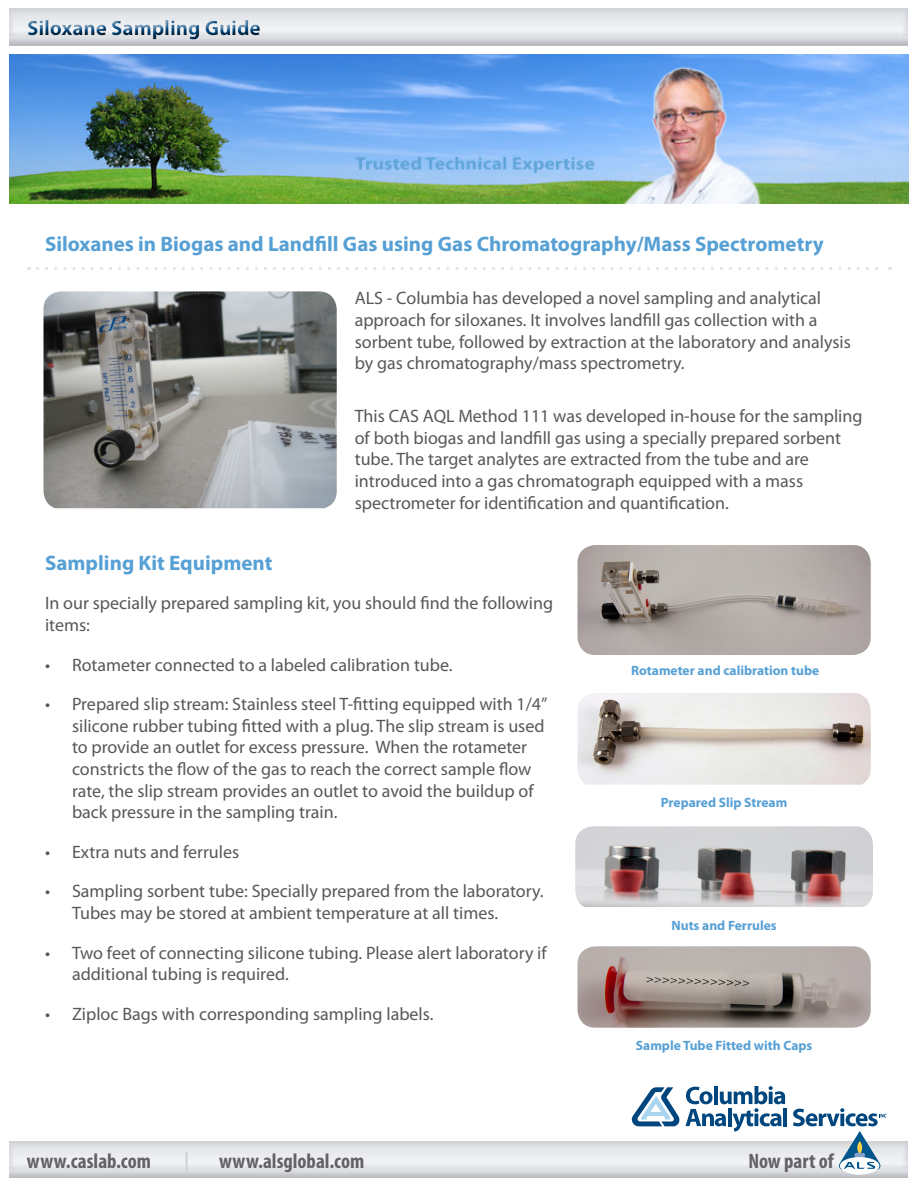
<style>
.page{position:relative;width:918px;height:1188px;background:#fff}
.page>*{position:absolute;margin:0;border:0;box-sizing:border-box;transform-origin:0 0}
.t1{font:700 21px "Myriad Pro";color:#56a0d5}
.t2{font:700 condensed 21px "Myriad Pro";color:#636366}
.t3{font:700 21px "Myriad Pro";color:#00467e}
.t4{font:700 condensed 21px "Myriad Pro";color:#d1d2d4}
.t5{font:18px/21.6px "Myriad Pro";color:#57585a}
.t6{font:700 13.5px "Myriad Pro";color:#56a0d5}
</style>
<div class="page">
<div style="left:9px;top:9px;width:899px;height:37px;background:#bcbdc0"></div>
<img style="left:9px;top:9px;width:899px;height:33px">
<svg style="left:632px;top:1086px;width:153px;height:46px"></svg>
<hr style="left:783px;top:1108px;width:4px;height:18px;background:#00467e">
<svg style="left:793px;top:1108px;width:94px;height:18px"></svg>
<svg style="left:840px;top:1174px;width:39px;height:1px"></svg>
<img style="left:836px;top:1131px;width:46px;height:43px">
<div style="left:23px;top:14px;width:243px;height:30px;background:#e2e3e7"></div>
<div style="left:23px;top:15px;width:245px;height:30px;background:#231f20;opacity:.75"></div>
<img style="left:9px;top:55px;width:900px;height:149px">
<svg style="left:37px;top:267px;width:854px;height:3px"></svg>
<img style="left:44px;top:291px;width:293px;height:217px">
<img style="left:578px;top:545px;width:293px;height:110px">
<img style="left:577px;top:693px;width:294px;height:92px">
<img style="left:577px;top:946px;width:294px;height:82px">
<img style="left:575px;top:826px;width:298px;height:81px">
<p class="t3" style="left:27px;top:14px;width:235px">Siloxane Sampling Guide</p>
<p class="t1" style="left:45px;top:230px;width:780px">Siloxanes in Biogas and Landfill Gas using Gas Chromatography/Mass Spectrometry</p>
<p class="t5" style="left:355px;top:287px;width:498px">ALS - Columbia has developed a novel sampling and analytical approach for siloxanes. It involves landfill gas collection with a sorbent tube, followed by extraction at the laboratory and analysis by gas chromatography/mass spectrometry.</p>
<p class="t5" style="left:355px;top:405px;width:509px">This CAS AQL Method 111 was developed in-house for the sampling of both biogas and landfill gas using a specially prepared sorbent tube. The target analytes are extracted from the tube and are introduced into a gas chromatograph equipped with a mass spectrometer for identification and quantification.</p>
<p class="t1" style="left:45px;top:549px;width:229px">Sampling Kit Equipment</p>
<p class="t5" style="left:45px;top:592px;width:510px">In our specially prepared sampling kit, you should find the following items:</p>
<p class="t5" style="left:45px;top:654px;width:409px">• Rotameter connected to a labeled calibration tube.</p>
<p class="t5" style="left:72px;top:693px;width:477px;text-indent:-27px">• Prepared slip stream: Stainless steel T-fitting equipped with 1/4” silicone rubber tubing fitted with a plug. The slip stream is used to provide an outlet for excess pressure. When the rotameter constricts the flow of the gas to reach the correct sample flow rate, the slip stream provides an outlet to avoid the buildup of back pressure in the sampling train.</p>
<p class="t5" style="left:45px;top:841px;width:196px">• Extra nuts and ferrules</p>
<p class="t5" style="left:72px;top:880px;width:473px;text-indent:-27px">• Sampling sorbent tube: Specially prepared from the laboratory.<br>Tubes may be stored at ambient temperature at all times.</p>
<p class="t5" style="left:72px;top:942px;width:476px;text-indent:-27px">• Two feet of connecting silicone tubing. Please alert laboratory if additional tubing is required.</p>
<p class="t5" style="left:45px;top:1003px;width:390px">• Ziploc Bags with corresponding sampling labels.</p>
<p class="t6" style="left:631px;top:661px;width:190px">Rotameter and calibration tube</p>
<p class="t6" style="left:661px;top:793px;width:128px">Prepared Slip Stream</p>
<p class="t6" style="left:672px;top:916px;width:107px">Nuts and Ferrules</p>
<p class="t6" style="left:636px;top:1037px;width:178px">Sample Tube Fitted with Caps</p>
<p class="t2" style="left:27px;top:1147px;width:126px">www.caslab.com</p>
<p class="t4" style="left:184px;top:1147px;width:6px">|</p>
<p class="t2" style="left:219px;top:1147px;width:147px">www.alsglobal.com</p>
<p class="t2" style="left:748px;top:1147px;width:87px">Now part of</p>
</div>
